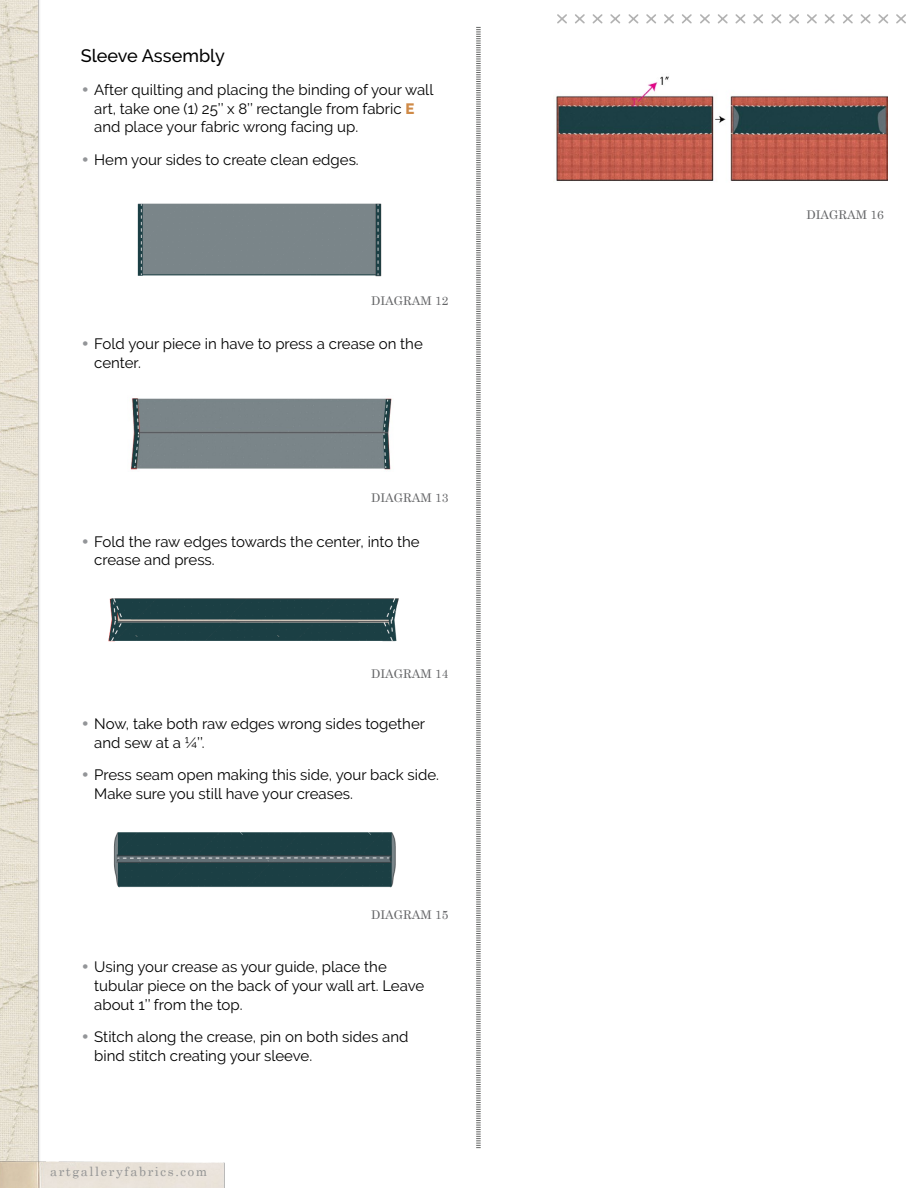
<style>
.page{position:relative;width:918px;height:1188px;background:#fff}
.page>*{position:absolute;margin:0;border:0;box-sizing:border-box;transform-origin:0 0}
.t1{font:500 18px "Raleway";color:#000}
.t2{font:15px/18.9px "Raleway";color:#000}
.t3{font:12.75px "Century Schoolbook";letter-spacing:.125em;color:#939494}
.t4{font:12px "Century Schoolbook";color:#636466}
.s1{font-family:"Century Gothic";color:#939598}
.s2{font-weight:800;color:#cf8a47}
</style>
<div class="page">
<img style="left:0;top:0;width:40px;height:1154px">
<svg style="left:476px;top:27px;width:5px;height:1121px"></svg>
<img style="left:0;top:1154px;width:225px;height:34px">
<svg style="left:557px;top:14px;width:349px;height:10px"></svg>
<img style="left:137px;top:203px;width:245px;height:74px">
<img style="left:130px;top:398px;width:262px;height:72px">
<img style="left:108px;top:598px;width:291px;height:44px">
<img style="left:113px;top:832px;width:283px;height:56px">
<img style="left:556px;top:76px;width:332px;height:105px">
<p class="t1" style="left:81px;top:46px;width:146px">Sleeve Assembly</p>
<p class="t2" style="left:94px;top:80px;width:341px;text-indent:-14px"><span class="s1">•</span> After quilting and placing the binding of your wall art, take one (1) 25’’ x 8’’ rectangle from fabric <span class="s2">E </span>and place your fabric wrong facing up.</p>
<p class="t2" style="left:81px;top:150px;width:280px"><span class="s1">•</span> Hem your sides to create clean edges.</p>
<p class="t4" style="left:371px;top:290px;width:79px">DIAGRAM 12</p>
<p class="t2" style="left:94px;top:334px;width:330px;text-indent:-14px"><span class="s1">•</span> Fold your piece in have to press a crease on the center.</p>
<p class="t4" style="left:371px;top:488px;width:79px">DIAGRAM 13</p>
<p class="t2" style="left:94px;top:532px;width:327px;text-indent:-14px"><span class="s1">•</span> Fold the raw edges towards the center, into the crease and press.</p>
<p class="t4" style="left:371px;top:664px;width:79px">DIAGRAM 14</p>
<p class="t2" style="left:94px;top:714px;width:332px;text-indent:-14px"><span class="s1">•</span> Now, take both raw edges wrong sides together and sew at a ¼’’.</p>
<p class="t2" style="left:94px;top:766px;width:346px;text-indent:-14px"><span class="s1">•</span> Press seam open making this side, your back side.<br>Make sure you still have your creases.</p>
<p class="t4" style="left:371px;top:905px;width:79px">DIAGRAM 15</p>
<p class="t2" style="left:94px;top:957px;width:331px;text-indent:-14px"><span class="s1">•</span> Using your crease as your guide, place the tubular piece on the back of your wall art. Leave about 1’’ from the top.</p>
<p class="t2" style="left:94px;top:1027px;width:316px;text-indent:-14px"><span class="s1">•</span> Stitch along the crease, pin on both sides and bind stitch creating your sleeve.</p>
<p class="t3" style="left:50px;top:1161px;width:159px">artgalleryfabrics.com</p>
<p class="t4" style="left:806px;top:205px;width:79px">DIAGRAM 16</p>
</div>
